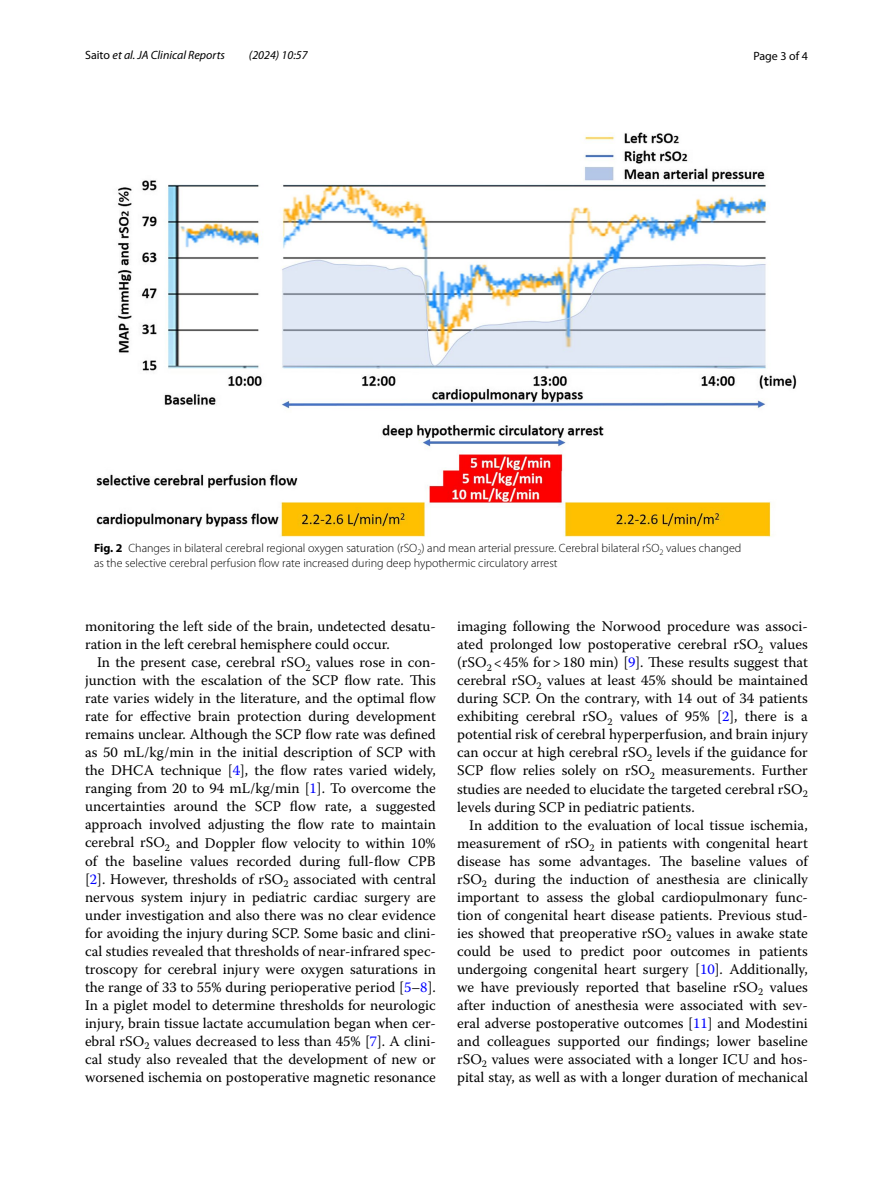
<style>
.page{position:relative;width:893px;height:1187px;background:#fff}
.page>*{position:absolute;margin:0;border:0;box-sizing:border-box;transform-origin:0 0}
.t1{font:14.7px/18px "Warnock Pro";color:#000;text-align:justify}
.t2{font:300 12px/15px "Myriad Pro";color:#000}
.t3{font:italic 12px "Myriad Pro";color:#000}
.t4{font:12px "Myriad Pro";color:#000}
.s1{font-style:normal}
.s2{font-weight:700}
.s3{color:#00f}
</style>
<div class="page">
<img style="left:96px;top:133px;width:701px;height:404px">
<p class="t3" style="left:85px;top:48px;width:141px"><span class="s1">Saito</span> et al. JA Clinical Reports</p>
<p class="t3" style="left:249px;top:48px;width:60px">(2024) 10:57</p>
<p class="t4" style="left:753px;top:48px;width:56px">Page 3 of 4</p>
<p class="t2" style="left:94px;top:541px;width:649px"><span class="s2">Fig. 2</span> Changes in bilateral cerebral regional oxygen saturation (rSO<sub>2</sub>) and mean arterial pressure. Cerebral bilateral rSO<sub>2</sub> values changed as the selective cerebral perfusion flow rate increased during deep hypothermic circulatory arrest</p>
<p class="t1" style="left:85px;top:617px;width:352px">monitoring the left side of the brain, undetected desatu&shy;ration in the left cerebral hemisphere could occur.</p>
<p class="t1" style="left:85px;top:653px;width:352px;text-indent:12px">In the present case, cerebral rSO<sub>2</sub> values rose in con&shy;junction with the escalation of the SCP flow rate. This rate varies widely in the literature, and the optimal flow rate for effective brain protection during development remains unclear. Although the SCP flow rate was defined as 50 mL/kg/min in the initial description of SCP with the DHCA technique [<span class="s3">4</span>], the flow rates varied widely, ranging from 20 to 94 mL/kg/min [<span class="s3">1</span>]. To overcome the uncertainties around the SCP flow rate, a suggested approach involved adjusting the flow rate to maintain cerebral rSO<sub>2</sub> and Doppler flow velocity to within 10% of the baseline values recorded during full-flow CPB [<span class="s3">2</span>]. However, thresholds of rSO<sub>2</sub> associated with central nervous system injury in pediatric cardiac surgery are under investigation and also there was no clear evidence for avoiding the injury during SCP. Some basic and clini&shy;cal studies revealed that thresholds of near-infrared spec&shy;troscopy for cerebral injury were oxygen saturations in the range of 33 to 55% during perioperative period [<span class="s3">5</span>–<span class="s3">8</span>].<br>In a piglet model to determine thresholds for neurologic injury, brain tissue lactate accumulation began when cer&shy;ebral rSO<sub>2</sub> values decreased to less than 45% [<span class="s3">7</span>]. A clini&shy;cal study also revealed that the development of new or worsened ischemia on postoperative magnetic resonance</p>
<p class="t1" style="left:457px;top:617px;width:352px">imaging following the Norwood procedure was associ&shy;ated prolonged low postoperative cerebral rSO<sub>2</sub> values (rSO<sub>2</sub> &lt;45% for&gt;180 min) [<span class="s3">9</span>]. These results suggest that cerebral rSO<sub>2</sub> values at least 45% should be maintained during SCP. On the contrary, with 14 out of 34 patients exhibiting cerebral rSO<sub>2</sub> values of 95% [<span class="s3">2</span>], there is a potential risk of cerebral hyperperfusion, and brain injury can occur at high cerebral rSO<sub>2</sub> levels if the guidance for SCP flow relies solely on rSO<sub>2</sub> measurements. Further studies are needed to elucidate the targeted cerebral rSO<sub>2 </sub>levels during SCP in pediatric patients.</p>
<p class="t1" style="left:457px;top:815px;width:352px;text-indent:12px">In addition to the evaluation of local tissue ischemia, measurement of rSO<sub>2</sub> in patients with congenital heart disease has some advantages. The baseline values of rSO<sub>2</sub> during the induction of anesthesia are clinically important to assess the global cardiopulmonary func&shy;tion of congenital heart disease patients. Previous stud&shy;ies showed that preoperative rSO<sub>2</sub> values in awake state could be used to predict poor outcomes in patients undergoing congenital heart surgery [<span class="s3">10</span>]. Additionally, we have previously reported that baseline rSO<sub>2</sub> values after induction of anesthesia were associated with sev&shy;eral adverse postoperative outcomes [<span class="s3">11</span>] and Modestini and colleagues supported our findings; lower baseline rSO<sub>2</sub> values were associated with a longer ICU and hos&shy;pital stay, as well as with a longer duration of mechanical</p>
</div>
